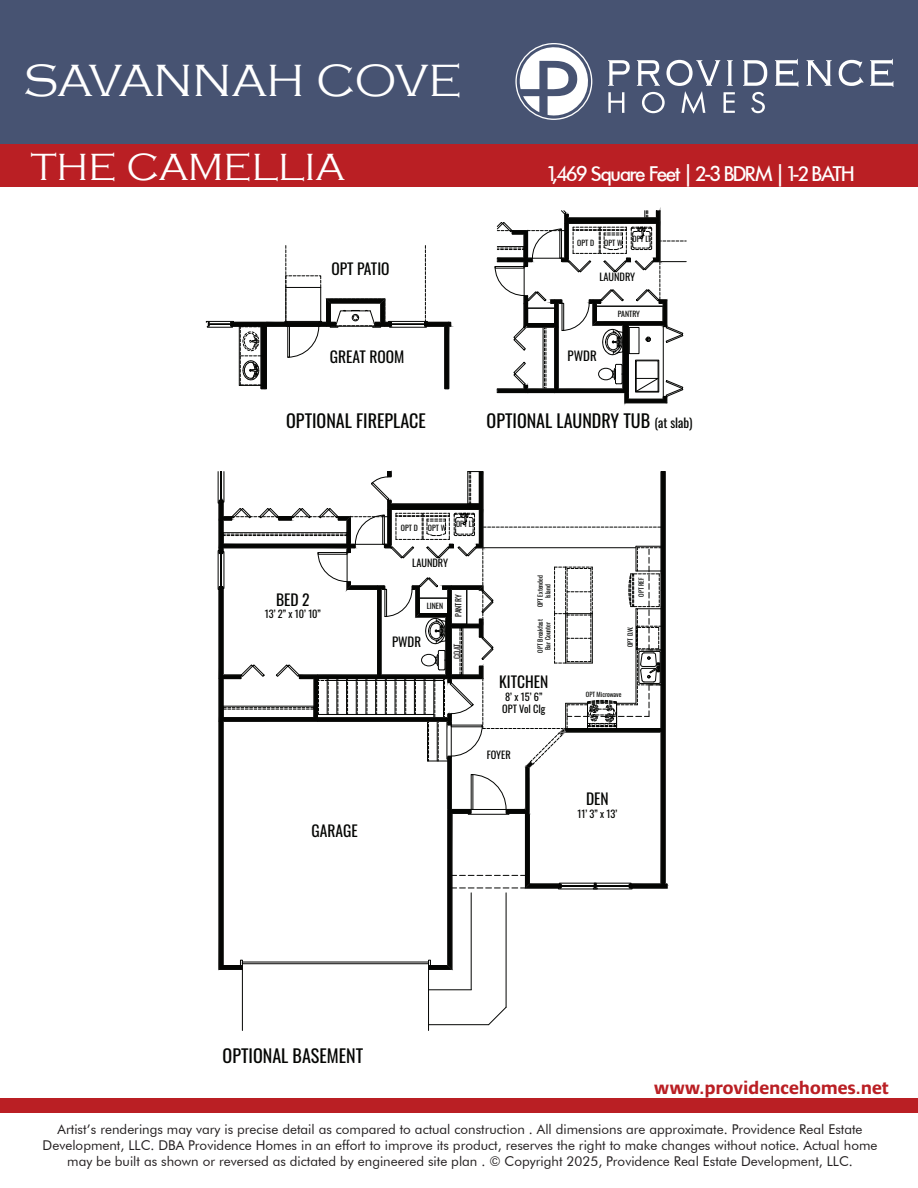
<style>
.page{position:relative;width:918px;height:1188px;background:#fff}
.page>*{position:absolute;margin:0;border:0;box-sizing:border-box;transform-origin:0 0}
.t1{font:300 46.5px "Copperplate Gothic";letter-spacing:-.005em;color:#fff}
.t2{font:300 39px "Copperplate Gothic";color:#fff}
.t3{font:500 22.5px "Futura";color:#fff}
.t4{font:18.15px "Oswald";color:#040503}
.t5{font:700 18px "Ardoise Std";color:#ba1f24}
.t6{font:15.45px "Oswald";color:#040503}
.t7{font:13.5px/16.2px "Futura BT";color:#231f20;text-align:center}
.t8{font:12.9px "Oswald";color:#040503}
.t9{font:10.35px/12.5px "Oswald";color:#040503}
.t10{font:7.8px "Oswald";color:#040503}
.t11{font:7.8px "Oswald";color:#231f20}
.t12{font:6.45px/7.8px "Oswald";color:#040503;text-align:center}
.s1{font-family:"Minion Pro";font-weight:700}
.s2{font-size:12.9px}
</style>
<div class="page">
<div style="left:0;top:0;width:918px;height:145px;background:#475372"></div>
<div style="left:0;top:145px;width:918px;height:42px;background:#ba1f24"></div>
<div style="left:0;top:1099px;width:918px;height:14px;background:#ba1f24"></div>
<svg style="left:515px;top:43px;width:77px;height:77px"></svg>
<svg style="left:608px;top:60px;width:22px;height:26px"></svg>
<svg style="left:743px;top:60px;width:24px;height:26px"></svg>
<svg style="left:775px;top:59px;width:23px;height:28px"></svg>
<svg style="left:807px;top:60px;width:25px;height:26px"></svg>
<svg style="left:839px;top:60px;width:25px;height:26px"></svg>
<svg style="left:870px;top:59px;width:23px;height:28px"></svg>
<svg style="left:608px;top:92px;width:16px;height:21px"></svg>
<svg style="left:637px;top:60px;width:98px;height:54px"></svg>
<svg style="left:751px;top:92px;width:14px;height:21px"></svg>
<hr style="left:429px;top:1024px;width:60px;height:1px;background:#040503">
<hr style="left:429px;top:989px;width:42px;height:1px;background:#040503">
<hr style="left:428px;top:969px;width:1px;height:62px;background:#040503">
<hr style="left:242px;top:969px;width:1px;height:62px;background:#040503">
<hr style="left:506px;top:893px;width:1px;height:114px;background:#040503">
<hr style="left:471px;top:893px;width:1px;height:97px;background:#040503">
<svg style="left:488px;top:1006px;width:19px;height:20px"></svg>
<hr style="left:392px;top:324px;width:32px;height:1px;background:#040503">
<div style="left:388px;top:321px;width:40px;height:2px;border:1px solid #040503"></div>
<div style="left:206px;top:321px;width:28px;height:2px;border:1px solid #040503"></div>
<div style="left:207px;top:326px;width:26px;height:2px;border:1px solid #040503"></div>
<svg style="left:424px;top:246px;width:28px;height:143px"></svg>
<svg style="left:208px;top:246px;width:184px;height:143px"></svg>
<svg style="left:494px;top:210px;width:192px;height:194px"></svg>
<svg style="left:217px;top:471px;width:451px;height:499px"></svg>
<h1 class="t1" style="left:24px;top:55px;width:440px">SAVANNAH COVE</h1>
<h2 class="t2" style="left:31px;top:146px;width:315px">THE CAMELLIA</h2>
<h3 class="t3" style="left:549px;top:162px;width:307px">1,469 Square Feet <span class="s1">|</span> 2-3 BDRM <span class="s1">|</span> 1-2 BATH</h3>
<p class="t6" style="left:331px;top:254px;width:60px">OPT PATIO</p>
<p class="t6" style="left:330px;top:343px;width:76px">GREAT ROOM</p>
<p class="t10" style="left:577px;top:236px;width:18px">OPT D</p>
<p class="t10" style="left:604px;top:232px;width:48px">OPT W OPT LT</p>
<p class="t9" style="left:599px;top:270px;width:37px">LAUNDRY</p>
<p class="t8" style="left:568px;top:344px;width:31px">PWDR</p>
<p class="t10" style="left:618px;top:307px;width:24px">PANTRY</p>
<h3 class="t4" style="left:286px;top:405px;width:141px">OPTIONAL FIREPLACE</h3>
<h3 class="t4" style="left:487px;top:405px;width:208px">OPTIONAL LAUNDRY TUB <span class="s2">(at slab)</span></h3>
<p class="t10" style="left:401px;top:521px;width:18px">OPT D</p>
<p class="t10" style="left:428px;top:517px;width:48px">OPT W OPT LT</p>
<p class="t6" style="left:276px;top:586px;width:35px">BED 2</p>
<p class="t9" style="left:265px;top:607px;width:58px">13’ 2” x 10’ 10”</p>
<p class="t6" style="left:312px;top:817px;width:48px">GARAGE</p>
<p class="t9" style="left:412px;top:556px;width:37px">LAUNDRY</p>
<p class="t10" style="left:427px;top:599px;width:18px">LINEN</p>
<p class="t8" style="left:392px;top:631px;width:31px">PWDR</p>
<p class="t10" style="left:451px;top:617px;width:24px;rotate:-90deg">PANTRY</p>
<p class="t11" style="left:450px;top:659px;width:16px;rotate:-90deg">COAT</p>
<p class="t12" style="left:536px;top:607px;width:33px;rotate:-90deg">OPT Extended<br>Island</p>
<p class="t12" style="left:637px;top:597px;width:21px;rotate:-90deg">OPT REF</p>
<p class="t12" style="left:536px;top:653px;width:35px;rotate:-90deg">OPT Breakfast<br>Bar Counter</p>
<p class="t6" style="left:499px;top:668px;width:51px">KITCHEN</p>
<p class="t9" style="left:502px;top:689px;width:45px">8’ x 15’ 6”<br>OPT Vol Clg</p>
<p class="t9" style="left:487px;top:747px;width:26px">FOYER</p>
<p class="t12" style="left:626px;top:647px;width:22px;rotate:-90deg">OPT D.W.</p>
<p class="t12" style="left:586px;top:689px;width:37px">OPT Microwave</p>
<p class="t6" style="left:586px;top:785px;width:24px">DEN</p>
<p class="t9" style="left:578px;top:806px;width:41px">11’ 3” x 13’</p>
<h3 class="t4" style="left:223px;top:1040px;width:142px">OPTIONAL BASEMENT</h3>
<h3 class="t5" style="left:654px;top:1078px;width:237px">www.providencehomes.net</h3>
<p class="t7" style="left:43px;top:1121px;width:836px">Artist’s renderings may vary is precise detail as compared to actual construction . All dimensions are approximate. Providence Real Estate<br>Development, LLC. DBA Providence Homes in an effort to improve its product, reserves the right to make changes without notice. Actual home may be built as shown or reversed as dictated by engineered site plan . © Copyright 2025, Providence Real Estate Development, LLC.</p>
</div>
